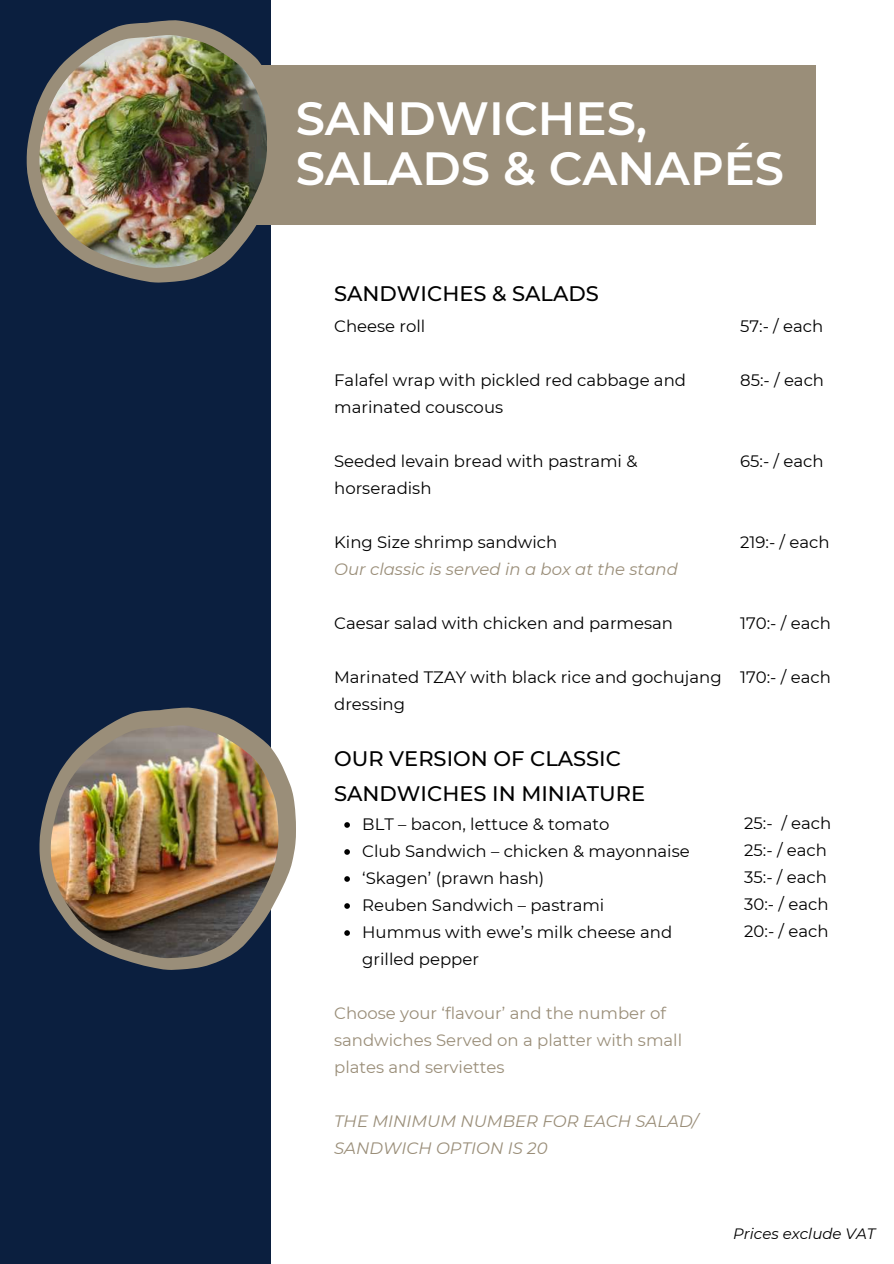
<style>
.page{position:relative;width:894px;height:1264px;background:#fff}
.page>*{position:absolute;margin:0;border:0;box-sizing:border-box;transform-origin:0 0}
.t1{font:600 46.5px/49.5px "Montserrat";color:#fff}
.t2{font:500 21px/34.8px "Montserrat";color:#000}
.t3{font:16.5px/27px "Montserrat";color:#000}
.t4{font:16.5px/27px "Montserrat";color:#9a8e79}
.t5{font:italic 16.5px/27px "Montserrat";color:#9a8e79}
.t6{font:italic 15px "Montserrat";color:#000}
</style>
<div class="page">
<div style="left:0;top:0;width:271px;height:1263px;background:#0b1f3f"></div>
<div style="left:193px;top:65px;width:622px;height:160px;background:#9a8e79"></div>
<svg style="left:27px;top:20px;width:240px;height:262px"></svg>
<img style="left:39px;top:35px;width:227px;height:233px">
<svg style="left:344px;top:822px;width:6px;height:5px"></svg>
<svg style="left:344px;top:849px;width:6px;height:5px"></svg>
<svg style="left:344px;top:876px;width:6px;height:5px"></svg>
<svg style="left:344px;top:903px;width:6px;height:5px"></svg>
<svg style="left:344px;top:930px;width:6px;height:5px"></svg>
<svg style="left:39px;top:707px;width:256px;height:262px"></svg>
<img style="left:51px;top:725px;width:227px;height:233px">
<h1 class="t1" style="left:295px;top:92px;width:490px">SANDWICHES,<br>SALADS &amp; CANAPÉS</h1>
<p class="t2" style="left:334px;top:275px;width:266px">SANDWICHES &amp; SALADS</p>
<p class="t3" style="left:334px;top:312px;width:93px">Cheese roll</p>
<p class="t3" style="left:334px;top:366px;width:353px">Falafel wrap with pickled red cabbage and marinated couscous</p>
<p class="t3" style="left:334px;top:447px;width:305px">Seeded levain bread with pastrami &amp; horseradish</p>
<p class="t3" style="left:334px;top:528px;width:225px">King Size shrimp sandwich</p>
<p class="t5" style="left:334px;top:555px;width:345px">Our classic is served in a box at the stand</p>
<p class="t3" style="left:334px;top:609px;width:340px">Caesar salad with chicken and parmesan</p>
<p class="t3" style="left:334px;top:663px;width:389px">Marinated TZAY with black rice and gochujang dressing</p>
<p class="t2" style="left:334px;top:740px;width:312px">OUR VERSION OF CLASSIC<br>SANDWICHES IN MINIATURE</p>
<p class="t3" style="left:362px;top:810px;width:329px">BLT – bacon, lettuce &amp; tomato<br>Club Sandwich – chicken &amp; mayonnaise<br>8Skagen9 (prawn hash)<br>Reuben Sandwich – pastrami<br>Hummus with ewe9s milk cheese and grilled pepper</p>
<p class="t4" style="left:334px;top:999px;width:349px">Choose your 8flavour9 and the number of sandwiches Served on a platter with small plates and serviettes</p>
<p class="t5" style="left:334px;top:1107px;width:365px">THE MINIMUM NUMBER FOR EACH SALAD/<br>SANDWICH OPTION IS 20</p>
<p class="t3" style="left:740px;top:312px;width:85px">57:- / each</p>
<p class="t3" style="left:740px;top:366px;width:85px">85:- / each</p>
<p class="t3" style="left:740px;top:447px;width:85px">65:- / each</p>
<p class="t3" style="left:740px;top:528px;width:91px">219:- / each</p>
<p class="t3" style="left:740px;top:609px;width:92px">170:- / each</p>
<p class="t3" style="left:740px;top:663px;width:92px">170:- / each</p>
<p class="t3" style="left:744px;top:808px;width:89px">25:- / each<br>25:- / each<br>35:- / each<br>30:- / each<br>20:- / each</p>
<p class="t6" style="left:733px;top:1223px;width:144px">Prices exclude VAT</p>
</div>
